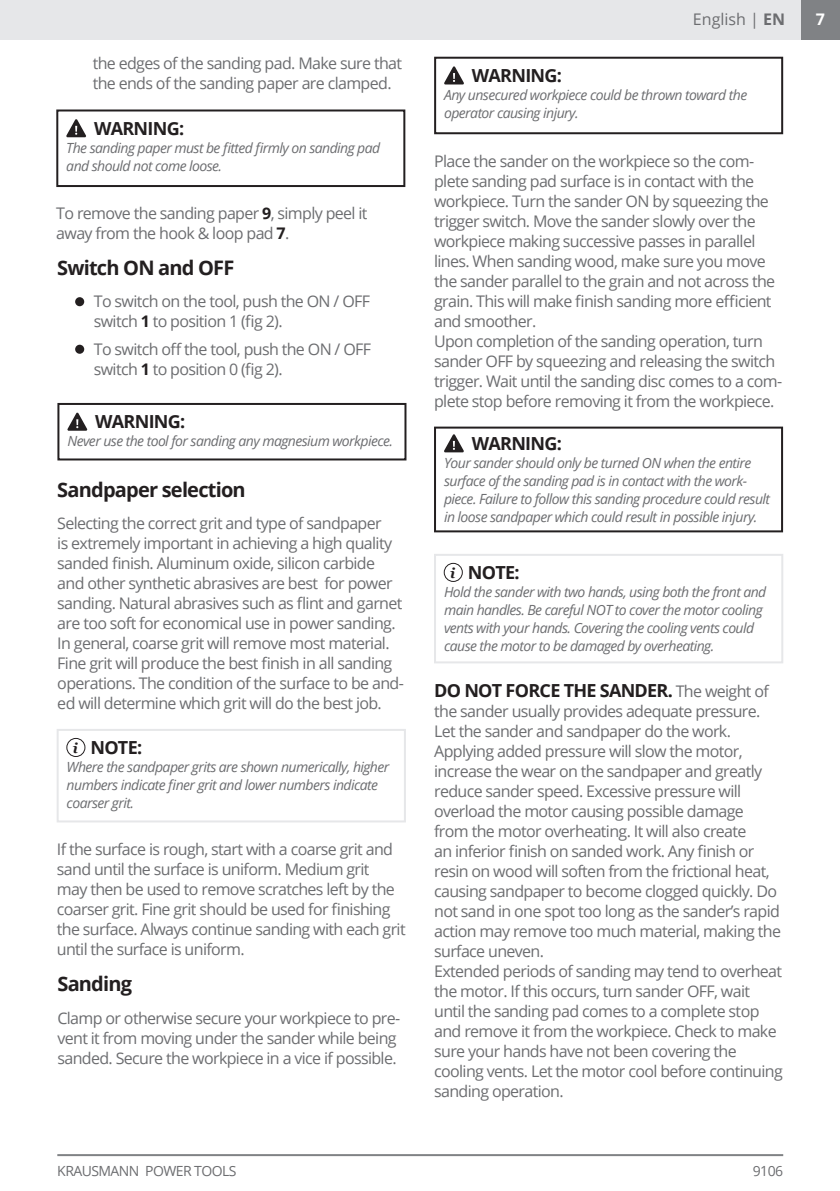
<style>
.page{position:relative;width:840px;height:1191px;background:#fff}
.page>*{position:absolute;margin:0;border:0;box-sizing:border-box;transform-origin:0 0}
.t1{font:700 20px "Open Sans";letter-spacing:-.04em;color:#231f20}
.t2{font:700 18px "Open Sans";letter-spacing:-.04em;color:#231f20}
.t3{font:16px/20px "Open Sans";letter-spacing:-.04em;color:#6c6d70}
.t4{font:16px "Open Sans";color:#6c6d70}
.t5{font:700 16px "Open Sans";color:#fff}
.t6{font:italic 700 14.2px "Georgia";color:#231f20}
.t7{font:italic 14px/18px "Open Sans";letter-spacing:-.04em;color:#6c6d70}
.t8{font:14px "Open Sans";letter-spacing:-.04em;color:#6c6d70}
.s1{font-weight:700;color:#231f20}
.s2{font-weight:700}
.s3{font-weight:400;font-size:16px;color:#6c6d70}
</style>
<div class="page">
<div style="left:800px;top:0;width:39px;height:40px;background:#808285"></div>
<hr style="left:57px;top:1154px;width:725px;height:2px;background:#808285">
<div style="left:0;top:0;width:800px;height:40px;background:#e6e7e9"></div>
<div style="left:56px;top:109px;width:349px;height:78px;border:2px solid #231f20"></div>
<svg style="left:66px;top:119px;width:20px;height:18px"></svg>
<div style="left:75px;top:297px;width:9px;height:9px;background:#231f20;border-radius:50%"></div>
<div style="left:75px;top:345px;width:9px;height:9px;background:#231f20;border-radius:50%"></div>
<div style="left:57px;top:403px;width:349px;height:57px;border:2px solid #231f20"></div>
<svg style="left:67px;top:412px;width:20px;height:19px"></svg>
<div style="left:57px;top:729px;width:348px;height:93px;border:2px solid #e6e7e9"></div>
<div style="left:66px;top:738px;width:19px;height:19px;border:1px solid #231f20;border-radius:50%"></div>
<div style="left:434px;top:57px;width:348px;height:77px;border:2px solid #231f20"></div>
<svg style="left:444px;top:66px;width:20px;height:18px"></svg>
<div style="left:434px;top:554px;width:348px;height:109px;border:2px solid #e6e7e9"></div>
<div style="left:443px;top:563px;width:19px;height:19px;border:1px solid #231f20;border-radius:50%"></div>
<div style="left:434px;top:426px;width:348px;height:106px;border:2px solid #231f20"></div>
<svg style="left:444px;top:434px;width:20px;height:18px"></svg>
<p class="t3" style="left:93px;top:53px;width:311px">the edges of the sanding pad. Make sure that the ends of the sanding paper are clamped.</p>
<p class="t2" style="left:94px;top:115px;width:92px">WARNING:</p>
<p class="t7" style="left:66px;top:138px;width:315px">The sanding paper must be fitted firmly on sanding pad and should not come loose.</p>
<p class="t3" style="left:56px;top:203px;width:312px">To remove the sanding paper <span class="s1">9</span>, simply peel it away from the hook &amp; loop pad <span class="s1">7</span>.</p>
<p class="t1" style="left:57px;top:253px;width:179px">Switch ON and OFF</p>
<p class="t3" style="left:94px;top:291px;width:278px">To switch on the tool, push the ON / OFF switch <span class="s1">1</span> to position 1 (fig 2).</p>
<p class="t3" style="left:94px;top:339px;width:279px">To switch off the tool, push the ON / OFF switch <span class="s1">1</span> to position 0 (fig 2).</p>
<p class="t2" style="left:95px;top:409px;width:92px">WARNING:</p>
<p class="t7" style="left:67px;top:431px;width:327px">Never use the tool for sanding any magnesium workpiece.</p>
<p class="t1" style="left:57px;top:475px;width:190px">Sandpaper selection</p>
<p class="t3" style="left:57px;top:512px;width:348px">Selecting the correct grit and type of sandpaper<br>is extremely important in achieving a high quality sanded finish. Aluminum oxide, silicon carbide and other synthetic abrasives are best for power sanding. Natural abrasives such as flint and garnet are too soft for economical use in power sanding.<br>In general, coarse grit will remove most material.<br>Fine grit will produce the best finish in all sanding operations. The condition of the surface to be and&shy;ed will determine which grit will do the best job.</p>
<p class="t2" style="left:90px;top:734px;width:53px">NOTE:</p>
<p class="t7" style="left:67px;top:757px;width:324px">Where the sandpaper grits are shown numerically, higher numbers indicate finer grit and lower numbers indicate coarser grit.</p>
<p class="t6" style="left:73px;top:738px;width:7px">i</p>
<p class="t3" style="left:57px;top:838px;width:350px">If the surface is rough, start with a coarse grit and sand until the surface is uniform. Medium grit<br>may then be used to remove scratches left by the coarser grit. Fine grit should be used for finishing the surface. Always continue sanding with each grit until the surface is uniform.</p>
<p class="t1" style="left:57px;top:970px;width:76px">Sanding</p>
<p class="t3" style="left:57px;top:1008px;width:344px">Clamp or otherwise secure your workpiece to pre&shy;vent it from moving under the sander while being sanded. Secure the workpiece in a vice if possible.</p>
<p class="t4" style="left:692px;top:8px;width:94px">English | <span class="s2">EN</span></p>
<p class="t2" style="left:471px;top:62px;width:92px">WARNING:</p>
<p class="t7" style="left:444px;top:85px;width:304px">Any unsecured workpiece could be thrown toward the operator causing injury.</p>
<p class="t3" style="left:434px;top:150px;width:349px">Place the sander on the workpiece so the com&shy;plete sanding pad surface is in contact with the workpiece. Turn the sander ON by squeezing the trigger switch. Move the sander slowly over the workpiece making successive passes in parallel lines. When sanding wood, make sure you move the sander parallel to the grain and not across the grain. This will make finish sanding more efficient and smoother.<br>Upon completion of the sanding operation, turn sander OFF by squeezing and releasing the switch trigger. Wait until the sanding disc comes to a com&shy;plete stop before removing it from the workpiece.</p>
<p class="t2" style="left:471px;top:430px;width:92px">WARNING:</p>
<p class="t7" style="left:444px;top:453px;width:327px">Your sander should only be turned ON when the entire surface of the sanding pad is in contact with the work&shy;piece. Failure to follow this sanding procedure could result in loose sandpaper which could result in possible injury.</p>
<p class="t2" style="left:467px;top:559px;width:53px">NOTE:</p>
<p class="t7" style="left:444px;top:582px;width:323px">Hold the sander with two hands, using both the front and main handles. Be careful NOT to cover the motor cooling vents with your hands. Covering the cooling vents could cause the motor to be damaged by overheating.</p>
<p class="t6" style="left:450px;top:563px;width:7px">i</p>
<p class="t2" style="left:434px;top:678px;width:336px">DO NOT FORCE THE SANDER. <span class="s3">The weight of</span></p>
<p class="t3" style="left:434px;top:701px;width:350px">the sander usually provides adequate pressure.<br>Let the sander and sandpaper do the work.<br>Applying added pressure will slow the motor, increase the wear on the sandpaper and greatly reduce sander speed. Excessive pressure will overload the motor causing possible damage<br>from the motor overheating. It will also create<br>an inferior finish on sanded work. Any finish or resin on wood will soften from the frictional heat, causing sandpaper to become clogged quickly. Do not sand in one spot too long as the sander’s rapid action may remove too much material, making the surface uneven.<br>Extended periods of sanding may tend to overheat the motor. If this occurs, turn sander OFF, wait until the sanding pad comes to a complete stop and remove it from the workpiece. Check to make sure your hands have not been covering the cooling vents. Let the motor cool before continuing sanding operation.</p>
<p class="t8" style="left:57px;top:1161px;width:181px">KRAUSMANN POWER TOOLS</p>
<p class="t8" style="left:752px;top:1161px;width:32px">9106</p>
<p class="t5" style="left:815px;top:8px;width:11px">7</p>
</div>
